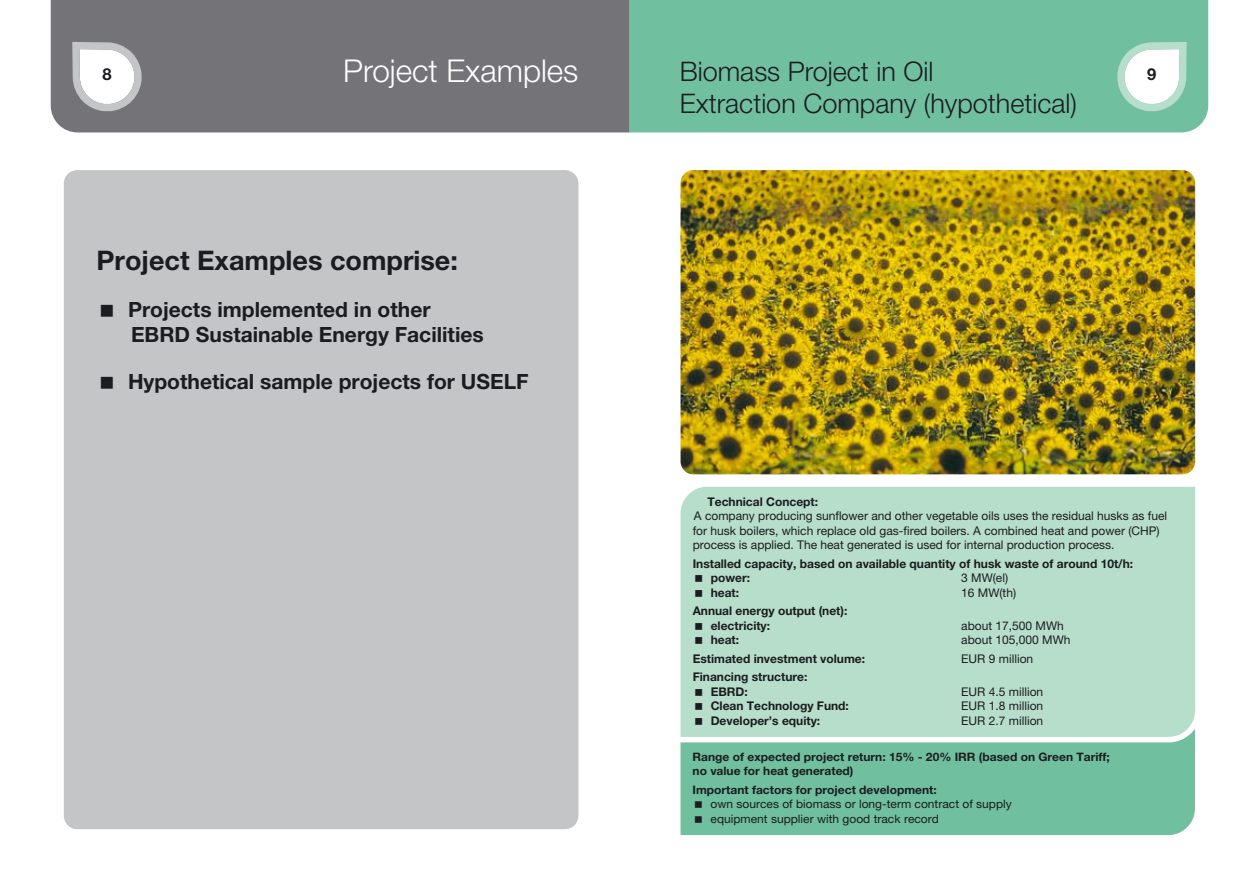
<style>
.page{position:relative;width:1259px;height:893px;background:#fff}
.page>*{position:absolute;margin:0;border:0;box-sizing:border-box;transform-origin:0 0}
.t1{font:300 31.5px "Helvetica Neue LT Pro";color:#fff}
.t2{font:300 27px "Helvetica Neue LT Pro";color:#1b1c20}
.t3{font:700 27px "Helvetica Neue LT Pro";color:#1b1c20}
.t4{font:700 21px/25.2px "Helvetica Neue LT Pro";color:#1b1c20}
.t5{font:700 16.5px "Helvetica Neue LT Pro";color:#1b1c20}
.t6{font:12px/14.4px "Helvetica Neue LT Pro";color:#1b1c20}
.t7{font:700 12px/14.4px "Helvetica Neue LT Pro";color:#1b1c20}
.t8{font:700 11.7px/14.4px "Helvetica Neue LT Pro";color:#1b1c20}
.t9{font:11.7px/14.4px "Helvetica Neue LT Pro";color:#1b1c20}
</style>
<div class="page">
<div style="left:629px;top:0;width:579px;height:132px;background:#70bf9f"></div>
<svg style="left:1114px;top:42px;width:72px;height:70px"></svg>
<div style="left:51px;top:0;width:578px;height:132px;background:#747378"></div>
<svg style="left:72px;top:42px;width:73px;height:69px"></svg>
<div style="left:64px;top:170px;width:514px;height:659px;background:#c3c5c7;border-radius:14px"></div>
<img style="left:680px;top:170px;width:515px;height:304px">
<div style="left:680px;top:737px;width:515px;height:98px;background:#70bf9f"></div>
<div style="left:680px;top:487px;width:515px;height:250px;background:#b7ddcb"></div>
<svg style="left:695px;top:575px;width:7px;height:7px"></svg>
<svg style="left:695px;top:589px;width:7px;height:7px"></svg>
<svg style="left:695px;top:623px;width:7px;height:6px"></svg>
<svg style="left:695px;top:637px;width:7px;height:7px"></svg>
<svg style="left:695px;top:689px;width:7px;height:6px"></svg>
<svg style="left:695px;top:703px;width:7px;height:7px"></svg>
<svg style="left:695px;top:717px;width:7px;height:7px"></svg>
<svg style="left:695px;top:801px;width:7px;height:7px"></svg>
<svg style="left:695px;top:816px;width:7px;height:6px"></svg>
<h1 class="t1" style="left:343px;top:51px;width:237px">Project Examples</h1>
<h3 class="t5" style="left:102px;top:64px;width:11px">8</h3>
<h2 class="t2" style="left:680px;top:55px;width:255px">Biomass Project in Oil</h2>
<h3 class="t5" style="left:1147px;top:64px;width:11px">9</h3>
<h2 class="t2" style="left:680px;top:87px;width:399px">Extraction Company (hypothetical)</h2>
<h2 class="t3" style="left:96px;top:244px;width:363px">Project Examples comprise:</h2>
<h3 class="t4" style="left:128px;top:296px;width:357px">Projects implemented in other<br>EBRD Sustainable Energy Facilities</h3>
<h3 class="t4" style="left:128px;top:368px;width:402px">Hypothetical sample projects for USELF</h3>
<p class="t7" style="left:707px;top:494px;width:112px">Technical Concept:</p>
<p class="t6" style="left:692px;top:509px;width:476px">A company producing sunflower and other vegetable oils uses the residual husks as fuel for husk boilers, which replace old gas-fired boilers. A combined heat and power (CHP) process is applied. The heat generated is used for internal production process.</p>
<p class="t7" style="left:710px;top:556px;width:424px;text-indent:-18px">Installed capacity, based on available quantity of husk waste of around 10t/h: power:</p>
<p class="t6" style="left:961px;top:571px;width:48px">3 MW(el)</p>
<p class="t7" style="left:710px;top:585px;width:30px">heat:</p>
<p class="t6" style="left:961px;top:585px;width:56px">16 MW(th)</p>
<p class="t7" style="left:710px;top:603px;width:138px;text-indent:-18px">Annual energy output (net): electricity:</p>
<p class="t6" style="left:961px;top:618px;width:104px">about 17,500 MWh</p>
<p class="t7" style="left:710px;top:632px;width:30px">heat:</p>
<p class="t6" style="left:961px;top:632px;width:111px">about 105,000 MWh</p>
<p class="t7" style="left:692px;top:651px;width:174px">Estimated investment volume:</p>
<p class="t6" style="left:961px;top:651px;width:74px">EUR 9 million</p>
<p class="t7" style="left:710px;top:670px;width:98px;text-indent:-18px">Financing structure:<br>EBRD:</p>
<p class="t6" style="left:961px;top:684px;width:84px">EUR 4.5 million</p>
<p class="t7" style="left:710px;top:698px;width:140px">Clean Technology Fund:</p>
<p class="t6" style="left:961px;top:698px;width:84px">EUR 1.8 million</p>
<p class="t7" style="left:710px;top:713px;width:111px">Developer’s equity:</p>
<p class="t6" style="left:961px;top:713px;width:84px">EUR 2.7 million</p>
<p class="t8" style="left:692px;top:749px;width:419px">Range of expected project return: 15% - 20% IRR (based on Green Tariff; no value for heat generated)</p>
<p class="t8" style="left:692px;top:782px;width:246px">Important factors for project development:</p>
<p class="t9" style="left:710px;top:797px;width:303px">own sources of biomass or long-term contract of supply equipment supplier with good track record</p>
</div>
